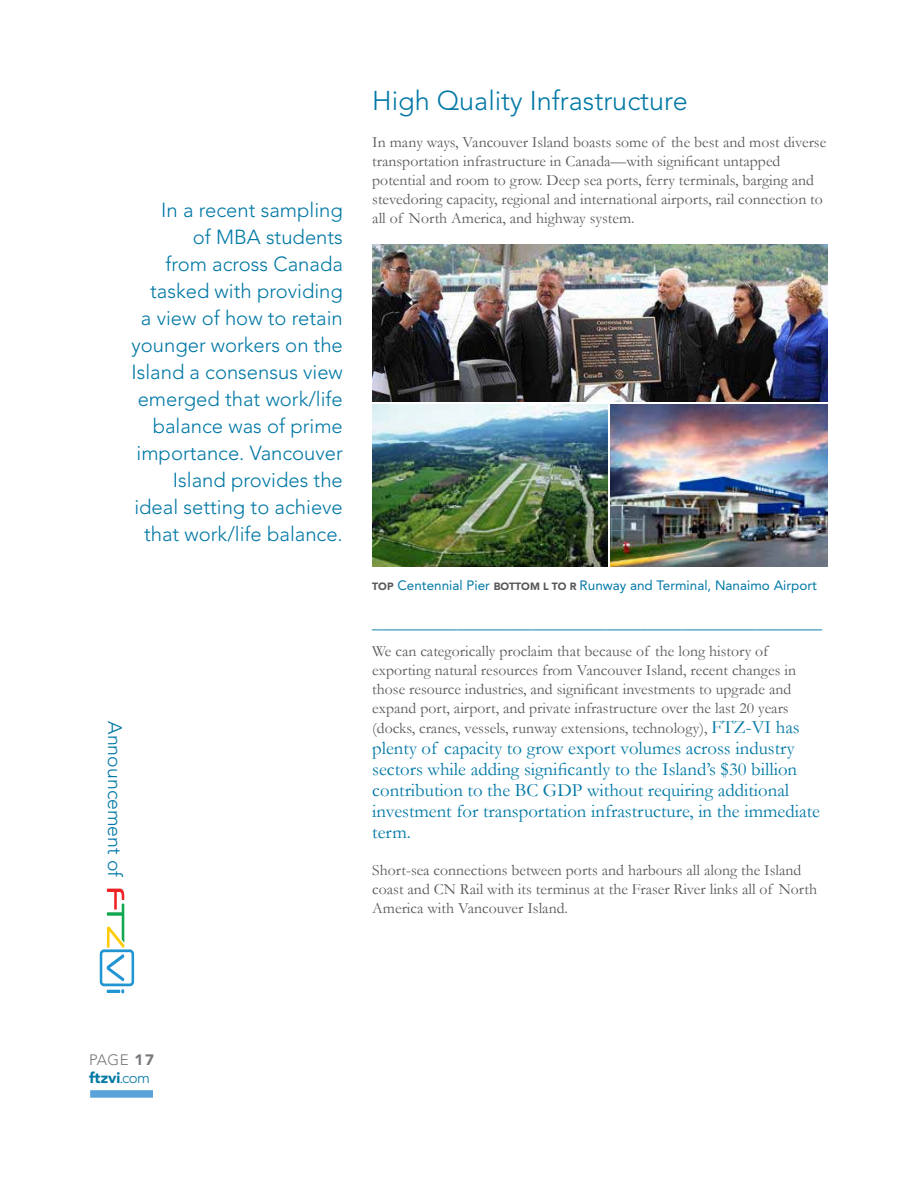
<style>
.page{position:relative;width:918px;height:1188px;background:#fff}
.page>*{position:absolute;margin:0;border:0;box-sizing:border-box;transform-origin:0 0}
.t1{font:300 27px "Avenir LT Std";color:#0078a5}
.t2{font:300 20.25px/27px "Avenir LT Std";color:#0078a5;text-align:right}
.t3{font:300 19.5px "Avenir LT Std";color:#0078a5}
.t4{font:18.75px/21px "Garamond";color:#0078a5}
.t5{font:15.75px/18.9px "Garamond";color:#58595b}
.t6{font:900 15px/18px "Avenir LT Std";color:#0078a5}
.t7{font:13.5px "Avenir LT Std";color:#0078a5}
.s1{font-weight:900;font-size:10.5px;color:#58595b}
.s2{font-size:18.75px;color:#0078a5}
.s3{font-weight:300;color:#77787b}
.s4{color:#77787b}
.s5{font-weight:300}
</style>
<div class="page">
<div style="left:90px;top:1090px;width:63px;height:8px;background:#59a3da"></div>
<svg style="left:100px;top:889px;width:34px;height:104px"></svg>
<img style="left:372px;top:244px;width:456px;height:157px">
<img style="left:372px;top:404px;width:235px;height:163px">
<img style="left:611px;top:404px;width:217px;height:163px">
<p class="t2" style="left:132px;top:197px;width:213px">In a recent sampling<br>of MBA students<br>from across Canada tasked with providing<br>a view of how to retain younger workers on the<br>Island a consensus view emerged that work/life balance was of prime importance. Vancouver<br>Island provides the ideal setting to achieve that work/life balance.</p>
<p class="t3" style="left:126px;top:721px;width:158px;rotate:90deg">Announcement of</p>
<h1 class="t1" style="left:372px;top:85px;width:317px">High Quality Infrastructure</h1>
<p class="t5" style="left:372px;top:133px;width:455px">In many ways, Vancouver Island boasts some of the best and most diverse transportation infrastructure in Canada—with significant untapped potential and room to grow. Deep sea ports, ferry terminals, barging and stevedoring capacity, regional and international airports, rail connection to all of North America, and highway system.</p>
<p class="t7" style="left:372px;top:577px;width:446px"><span class="s1">TOP</span> Centennial Pier <span class="s1">BOTTOM L TO R</span> Runway and Terminal, Nanaimo Airport</p>
<p class="t4" style="left:372px;top:611px;width:452px">________________________________________________</p>
<p class="t5" style="left:372px;top:641px;width:429px">We can categorically proclaim that because of the long history of exporting natural resources from Vancouver Island, recent changes in those resource industries, and significant investments to upgrade and expand port, airport, and private infrastructure over the last 20 years (docks, cranes, vessels, runway extensions, technology), <span class="s2">FTZ-VI has</span></p>
<p class="t4" style="left:372px;top:737px;width:449px">plenty of capacity to grow export volumes across industry sectors while adding significantly to the Island’s $30 billion contribution to the BC GDP without requiring additional investment for transportation infrastructure, in the immediate term.</p>
<p class="t5" style="left:372px;top:860px;width:446px">Short-sea connections between ports and harbours all along the Island coast and CN Rail with its terminus at the Fraser River links all of North<br>America with Vancouver Island.</p>
<p class="t6" style="left:89px;top:1051px;width:66px"><span class="s3">PAGE</span> <span class="s4">17 </span>ftzvi<span class="s5">.com</span></p>
</div>
